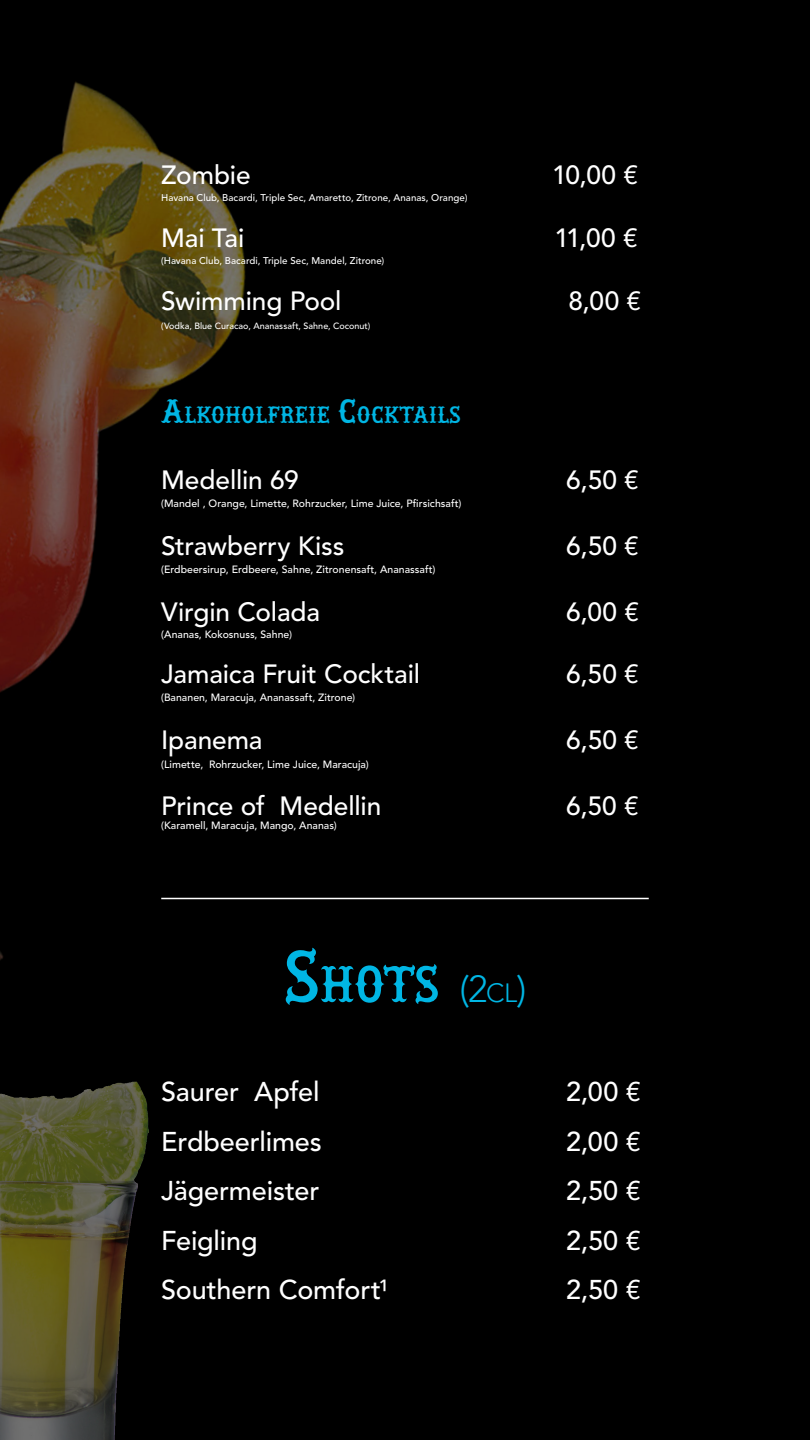
<style>
.page{position:relative;width:810px;height:1440px;background:#000}
.page>*{position:absolute;margin:0;border:0;box-sizing:border-box;transform-origin:0 0}
.t1{font:52.5px "Hessian";color:#00b6e4}
.t2{font:500 27px "Avenir LT Std";letter-spacing:-.005em;color:#fff}
.t3{font:500 26.25px "Avenir LT Std";letter-spacing:-.005em;color:#fff}
.t4{font:24.15px "Hessian";letter-spacing:-.015em;color:#00b6e4}
.t5{font:500 10.5px "Avenir LT Std";letter-spacing:.005em;color:#fff}
.t6{font:500 9.75px "Avenir LT Std";color:#fff}
.t7{font:500 9px "Avenir LT Std";letter-spacing:.005em;color:#fff}
.s1{font-size:34.5px}
.s2{font-size:75px}
.s3{font-family:"Avenir LT Std";font-weight:300;font-size:37.5px}
.s4{font-family:"Avenir LT Std";font-weight:300;font-size:26.25px}
</style>
<div class="page">
<img style="left:0;top:82px;width:508px;height:1051px">
<img style="left:0;top:1078px;width:148px;height:362px">
<hr style="left:161px;top:898px;width:488px;height:1px;background:#fff">
<h3 class="t3" style="left:161px;top:160px;width:91px">Zombie</h3>
<h3 class="t3" style="left:552px;top:160px;width:87px">10,00 €</h3>
<p class="t6" style="left:161px;top:192px;width:308px">Havana Club, Bacardi, Triple Sec, Amaretto, Zitrone, Ananas, Orange)</p>
<h3 class="t3" style="left:161px;top:223px;width:85px">Mai Tai</h3>
<h3 class="t3" style="left:554px;top:223px;width:85px">11,00 €</h3>
<p class="t6" style="left:161px;top:255px;width:225px">(Havana Club, Bacardi, Triple Sec, Mandel, Zitrone)</p>
<h3 class="t3" style="left:161px;top:286px;width:182px">Swimming Pool</h3>
<h3 class="t3" style="left:568px;top:286px;width:74px">8,00 €</h3>
<p class="t7" style="left:161px;top:320px;width:211px">(Vodka, Blue Curacao, Ananassaft, Sahne, Coconut)</p>
<h3 class="t4" style="left:161px;top:400px;width:300px"><span class="s1">A</span>LKOHOLFREIE <span class="s1">C</span>OCKTAILS</h3>
<h3 class="t3" style="left:161px;top:465px;width:139px">Medellin 69</h3>
<h3 class="t3" style="left:566px;top:465px;width:74px">6,50 €</h3>
<p class="t5" style="left:161px;top:497px;width:302px">(Mandel , Orange, Limette, Rohrzucker, Lime Juice, Pfirsichsaft)</p>
<h3 class="t3" style="left:161px;top:531px;width:185px">Strawberry Kiss</h3>
<h3 class="t3" style="left:566px;top:531px;width:74px">6,50 €</h3>
<p class="t5" style="left:161px;top:563px;width:276px">(Erdbeersirup, Erdbeere, Sahne, Zitronensaft, Ananassaft)</p>
<h3 class="t3" style="left:161px;top:597px;width:160px">Virgin Colada</h3>
<h3 class="t3" style="left:566px;top:597px;width:74px">6,00 €</h3>
<p class="t5" style="left:161px;top:629px;width:132px">(Ananas, Kokosnuss, Sahne)</p>
<h3 class="t3" style="left:161px;top:658px;width:260px">Jamaica Fruit Cocktail</h3>
<h3 class="t3" style="left:566px;top:658px;width:74px">6,50 €</h3>
<p class="t5" style="left:161px;top:691px;width:195px">(Bananen, Maracuja, Ananassaft, Zitrone)</p>
<h3 class="t3" style="left:161px;top:724px;width:103px">Ipanema</h3>
<h3 class="t3" style="left:566px;top:724px;width:74px">6,50 €</h3>
<p class="t5" style="left:161px;top:758px;width:209px">(Limette, Rohrzucker, Lime Juice, Maracuja)</p>
<h3 class="t3" style="left:161px;top:790px;width:222px">Prince of Medellin</h3>
<h3 class="t3" style="left:566px;top:790px;width:74px">6,50 €</h3>
<p class="t5" style="left:161px;top:820px;width:177px">(Karamell, Maracuja, Mango, Ananas)</p>
<h1 class="t1" style="left:283px;top:953px;width:245px"><span class="s2">S</span>HOTS <span class="s3">(2</span><span class="s4">cl</span><span class="s3">)</span></h1>
<h2 class="t2" style="left:161px;top:1076px;width:160px">Saurer Apfel</h2>
<h2 class="t2" style="left:566px;top:1076px;width:76px">2,00 €</h2>
<h2 class="t2" style="left:161px;top:1126px;width:162px">Erdbeerlimes</h2>
<h2 class="t2" style="left:566px;top:1126px;width:76px">2,00 €</h2>
<h2 class="t2" style="left:161px;top:1175px;width:160px">Jägermeister</h2>
<h2 class="t2" style="left:566px;top:1175px;width:76px">2,50 €</h2>
<h2 class="t2" style="left:161px;top:1225px;width:98px">Feigling</h2>
<h2 class="t2" style="left:566px;top:1225px;width:76px">2,50 €</h2>
<h2 class="t2" style="left:161px;top:1274px;width:229px">Southern Comfort¹</h2>
<h2 class="t2" style="left:566px;top:1274px;width:76px">2,50 €</h2>
</div>
